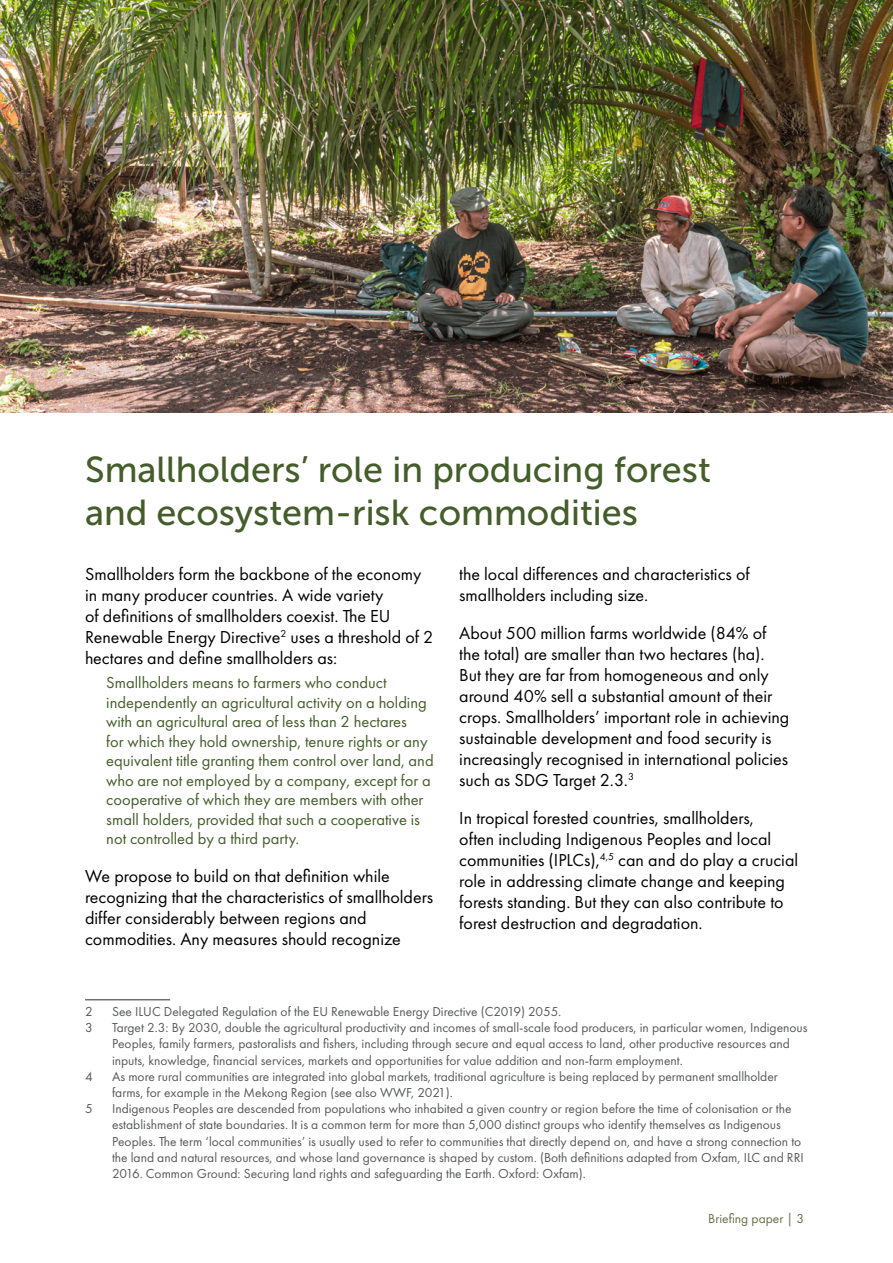
<style>
.page{position:relative;width:893px;height:1263px;background:#fff}
.page>*{position:absolute;margin:0;border:0;box-sizing:border-box;transform-origin:0 0}
.heading_1{font:36px/43.2px "Museo Sans 500";color:#445d2b}
.Body{font:18px/21px "Futura PT";color:#000}
.Body-2{font:16.5px/19.5px "Futura PT";color:#445d2b}
.Footnote{font:13.5px/16.2px "Futura PT";color:#58595b}
.t1{font:13.5px "Futura PT";color:#627245}
</style>
<div class="page">
<img style="left:0;top:0;width:893px;height:412px">
<hr style="left:85px;top:999px;width:85px;height:1px;background:#6d6e71">
<p class="heading_1" style="left:85px;top:448px;width:627px">Smallholders’ role in producing forest and ecosystem-risk commodities</p>
<p class="Body" style="left:85px;top:564px;width:350px">Smallholders form the backbone of the economy in many producer countries. A wide variety<br>of definitions of smallholders coexist. The EU Renewable Energy Directive<sup>2</sup> uses a threshold of 2 hectares and define smallholders as:</p>
<p class="Body-2" style="left:106px;top:673px;width:329px">Smallholders means to farmers who conduct independently an agricultural activity on a holding with an agricultural area of less than 2 hectares<br>for which they hold ownership, tenure rights or any equivalent title granting them control over land, and who are not employed by a company, except for a cooperative of which they are members with other small holders, provided that such a cooperative is not controlled by a third party.</p>
<p class="Body" style="left:85px;top:865px;width:350px">We propose to build on that definition while recognizing that the characteristics of smallholders differ considerably between regions and commodities. Any measures should recognize</p>
<p class="Body" style="left:459px;top:564px;width:292px">the local differences and characteristics of smallholders including size.</p>
<p class="Body" style="left:459px;top:623px;width:332px">About 500 million farms worldwide (84% of the total) are smaller than two hectares (ha).<br>But they are far from homogeneous and only around 40% sell a substantial amount of their crops. Smallholders’ important role in achieving sustainable development and food security is increasingly recognised in international policies such as SDG Target 2.3.<sup>3</sup></p>
<p class="Body" style="left:459px;top:808px;width:340px">In tropical forested countries, smallholders,<br>often including Indigenous Peoples and local communities (IPLCs),<sup>4,5</sup> can and do play a crucial role in addressing climate change and keeping forests standing. But they can also contribute to forest destruction and degradation.</p>
<p class="Footnote" style="left:85px;top:1003px;width:9px">2</p>
<p class="Footnote" style="left:112px;top:1003px;width:451px">See ILUC Delegated Regulation of the EU Renewable Energy Directive (C2019) 2055.</p>
<p class="Footnote" style="left:85px;top:1019px;width:9px">3</p>
<p class="Footnote" style="left:112px;top:1019px;width:697px">Target 2.3: By 2030, double the agricultural productivity and incomes of small-scale food producers, in particular women, Indigenous<br>Peoples, family farmers, pastoralists and fishers, including through secure and equal access to land, other productive resources and inputs, knowledge, financial services, markets and opportunities for value addition and non-farm employment.</p>
<p class="Footnote" style="left:85px;top:1068px;width:9px">4</p>
<p class="Footnote" style="left:112px;top:1068px;width:667px">As more rural communities are integrated into global markets, traditional agriculture is being replaced by permanent smallholder farms, for example in the Mekong Region (see also WWF, 2021).</p>
<p class="Footnote" style="left:85px;top:1100px;width:9px">5</p>
<p class="Footnote" style="left:112px;top:1100px;width:693px">Indigenous Peoples are descended from populations who inhabited a given country or region before the time of colonisation or the establishment of state boundaries. It is a common term for more than 5,000 distinct groups who identify themselves as Indigenous Peoples. The term ‘local communities’ is usually used to refer to communities that directly depend on, and have a strong connection to the land and natural resources, and whose land governance is shaped by custom. (Both definitions adapted from Oxfam, ILC and RRI 2016. Common Ground: Securing land rights and safeguarding the Earth. Oxford: Oxfam).</p>
<p class="t1" style="left:708px;top:1210px;width:97px">Briefing paper | 3</p>
</div>
